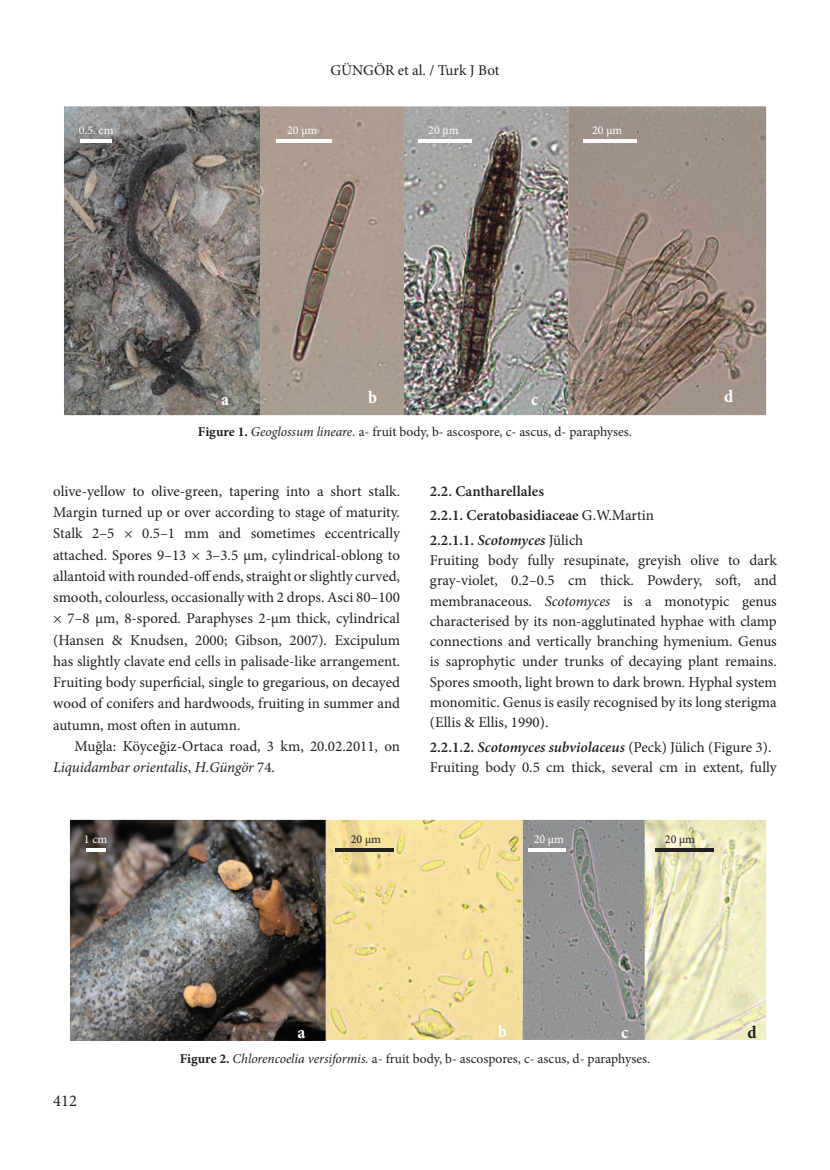
<style>
.page{position:relative;width:830px;height:1170px;background:#fff}
.page>*{position:absolute;margin:0;border:0;box-sizing:border-box;transform-origin:0 0}
.t1{font:700 condensed 18px "Minion Pro";color:#fff}
.t2{font:700 condensed 18px "Minion Pro";color:#231f20}
.t3{font:16.5px "Minion Pro";color:#231f20}
.t4{font:15px/21.3px "Minion Pro";color:#231f20;text-align:justify}
.t5{font:600 15px/24.5px "Minion Pro";color:#231f20}
.t6{font:13.5px "Minion Pro";color:#231f20}
.t7{font:12px "Minion Pro";color:#fff}
.t8{font:12px "Minion Pro";color:#231f20}
.s1{font-weight:700}
.s2{font-style:italic}
.s3{font-weight:400}
.s4{font-weight:600}
.s5{font-weight:600;font-style:italic}
</style>
<div class="page">
<img style="left:404px;top:106px;width:164px;height:309px">
<img style="left:568px;top:106px;width:197px;height:309px">
<img style="left:260px;top:106px;width:144px;height:309px">
<img style="left:64px;top:106px;width:196px;height:309px">
<hr style="left:80px;top:140px;width:32px;height:3px;background:#fff">
<hr style="left:276px;top:140px;width:56px;height:3px;background:#fff">
<hr style="left:583px;top:140px;width:53px;height:3px;background:#fff">
<hr style="left:417px;top:140px;width:54px;height:3px;background:#fff">
<img style="left:217px;top:383px;width:29px;height:28px">
<img style="left:363px;top:383px;width:30px;height:25px">
<img style="left:526px;top:383px;width:30px;height:28px">
<img style="left:719px;top:379px;width:29px;height:28px">
<img style="left:644px;top:819px;width:121px;height:220px">
<img style="left:522px;top:819px;width:122px;height:220px">
<img style="left:70px;top:819px;width:452px;height:221px">
<img style="left:84px;top:843px;width:23px;height:5px">
<hr style="left:86px;top:848px;width:19px;height:3px;background:#fff">
<svg style="left:293px;top:1040px;width:19px;height:1px"></svg>
<img style="left:293px;top:1022px;width:19px;height:18px">
<hr style="left:335px;top:848px;width:58px;height:3px;background:#231f20">
<img style="left:493px;top:1021px;width:36px;height:19px">
<hr style="left:527px;top:848px;width:38px;height:3px;background:#fff">
<hr style="left:655px;top:848px;width:58px;height:3px;background:#231f20">
<img style="left:616px;top:1022px;width:20px;height:18px">
<img style="left:742px;top:1022px;width:20px;height:18px">
<p class="t4" style="left:330px;top:59px;width:170px">GÜNGÖR et al. / Turk J Bot</p>
<p class="t7" style="left:79px;top:122px;width:36px">0.5. cm</p>
<p class="t7" style="left:287px;top:122px;width:32px">20 µm</p>
<p class="t7" style="left:428px;top:122px;width:32px">20 µm</p>
<p class="t7" style="left:592px;top:122px;width:32px">20 µm</p>
<p class="t1" style="left:221px;top:386px;width:9px">a</p>
<p class="t1" style="left:368px;top:384px;width:10px">b</p>
<p class="t1" style="left:531px;top:386px;width:9px">c</p>
<p class="t1" style="left:723px;top:383px;width:11px">d</p>
<p class="t6" style="left:198px;top:422px;width:435px"><span class="s1">Figure 1.</span> <span class="s2">Geoglossum lineare.</span> a- fruit body, b- ascospore, c- ascus, d- paraphyses.</p>
<p class="t4" style="left:53px;top:480px;width:348px">olive-yellow to olive-green, tapering into a short stalk.<br>Margin turned up or over according to stage of maturity.<br>Stalk 2–5 × 0.5–1 mm and sometimes eccentrically attached. Spores 9–13 × 3–3.5 µm, cylindrical-oblong to allantoid with rounded-off ends, straight or slightly curved, smooth, colourless, occasionally with 2 drops. Asci 80–100 × 7–8 µm, 8-spored. Paraphyses 2-µm thick, cylindrical (Hansen &amp; Knudsen, 2000; Gibson, 2007). Excipulum has slightly clavate end cells in palisade-like arrangement.<br>Fruiting body superficial, single to gregarious, on decayed wood of conifers and hardwoods, fruiting in summer and autumn, most often in autumn.</p>
<p class="t4" style="left:53px;top:735px;width:348px;text-indent:21px">Muğla: Köyceğiz-Ortaca road, 3 km, 20.02.2011, on<br><span class="s2">Liquidambar orientalis</span>, <span class="s2">H.Güngör</span> 74.</p>
<p class="t5" style="left:429px;top:478px;width:226px">2.2. Cantharellales<br>2.2.1. Ceratobasidiaceae <span class="s3">G.W.Martin<br></span>2.2.1.1. <span class="s2">Scotomyces</span> <span class="s3">Jülich</span></p>
<p class="t4" style="left:429px;top:550px;width:348px;line-height:20.2px">Fruiting body fully resupinate, greyish olive to dark gray-violet, 0.2–0.5 cm thick. Powdery, soft, and membranaceous. <span class="s2">Scotomyces</span> is a monotypic genus characterised by its non-agglutinated hyphae with clamp connections and vertically branching hymenium. Genus is saprophytic under trunks of decaying plant remains.<br>Spores smooth, light brown to dark brown. Hyphal system monomitic. Genus is easily recognised by its long sterigma (Ellis &amp; Ellis, 1990).</p>
<p class="t4" style="left:429px;top:736px;width:348px;line-height:20.2px"><span class="s4">2.2.1.2.</span> <span class="s5">Scotomyces subviolaceus</span> (Peck) Jülich (Figure 3).<br>Fruiting body 0.5 cm thick, several cm in extent, fully</p>
<p class="t7" style="left:84px;top:831px;width:25px">1 cm</p>
<p class="t8" style="left:350px;top:831px;width:32px">20 µm</p>
<p class="t7" style="left:533px;top:831px;width:32px">20 µm</p>
<p class="t8" style="left:664px;top:831px;width:32px">20 µm</p>
<p class="t1" style="left:297px;top:1019px;width:9px">a</p>
<p class="t1" style="left:498px;top:1019px;width:10px">b</p>
<p class="t1" style="left:621px;top:1019px;width:9px">c</p>
<p class="t2" style="left:747px;top:1019px;width:11px">d</p>
<p class="t3" style="left:53px;top:1089px;width:25px">412</p>
<p class="t6" style="left:180px;top:1049px;width:471px"><span class="s1">Figure 2.</span> <span class="s2">Chlorencoelia versiformis.</span> a- fruit body, b- ascospores, c- ascus, d- paraphyses.</p>
</div>
